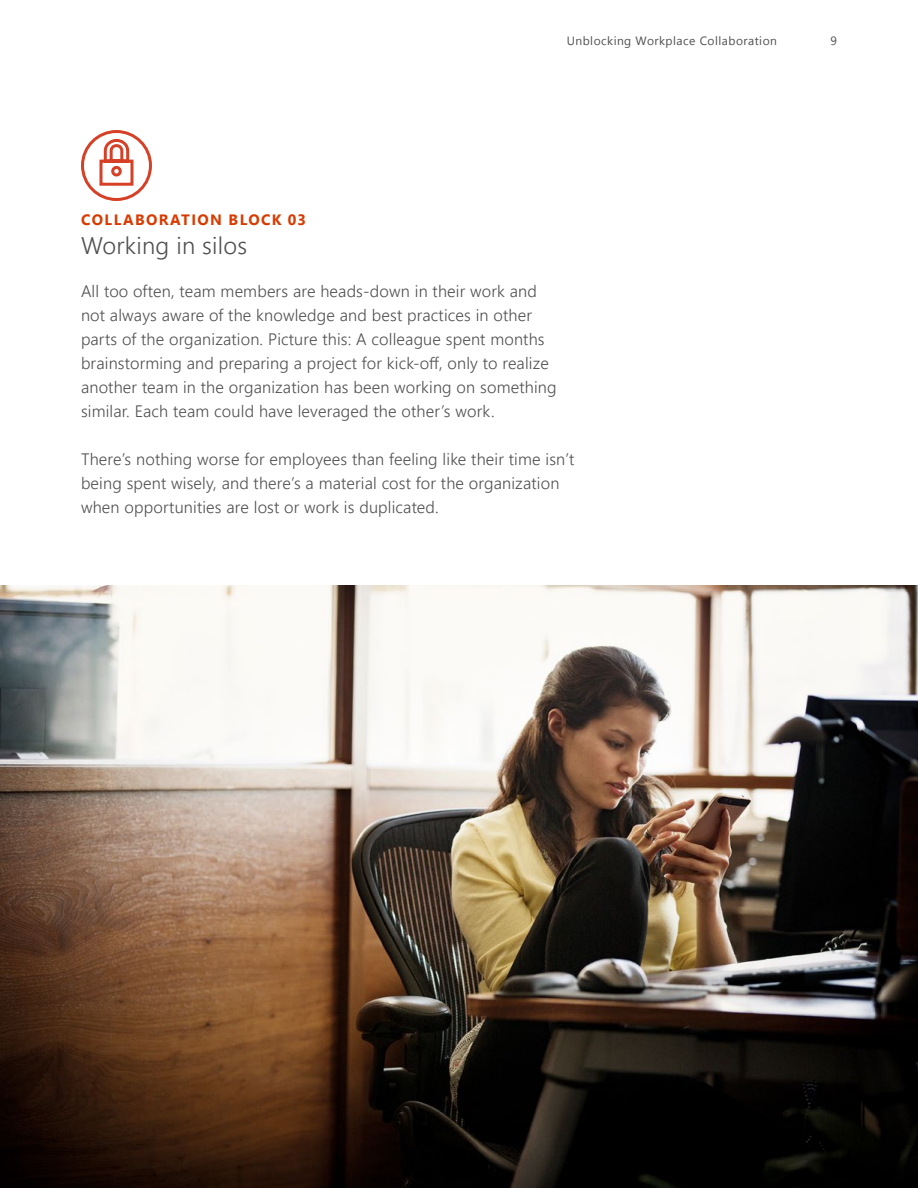
<style>
.page{position:relative;width:918px;height:1188px;background:#fff}
.page>*{position:absolute;margin:0;border:0;box-sizing:border-box;transform-origin:0 0}
.t1{font:300 24px "Segoe UI";letter-spacing:.01em;color:#505050}
.t2{font:300 16.5px/24px "Segoe UI";letter-spacing:.01em;color:#505050}
.t3{font:700 15px "Segoe UI";letter-spacing:.095em;color:#d83b01}
.t4{font:12px "Segoe UI";letter-spacing:.04em;color:#505050}
</style>
<div class="page">
<img style="left:0;top:585px;width:918px;height:603px">
<div style="left:81px;top:130px;width:71px;height:71px;border:3px solid #d64026;border-radius:50%"></div>
<svg style="left:98px;top:137px;width:37px;height:49px"></svg>
<p class="t4" style="left:567px;top:31px;width:212px">Unblocking Workplace Collaboration</p>
<p class="t4" style="left:831px;top:31px;width:8px">9</p>
<p class="t3" style="left:81px;top:208px;width:226px">COLLABORATION BLOCK 03</p>
<h1 class="t1" style="left:81px;top:227px;width:168px">Working in silos</h1>
<p class="t2" style="left:81px;top:278px;width:477px">All too often, team members are heads-down in their work and not always aware of the knowledge and best practices in other parts of the organization. Picture this: A colleague spent months brainstorming and preparing a project for kick-off, only to realize another team in the organization has been working on something similar. Each team could have leveraged the other’s work.</p>
<p class="t2" style="left:81px;top:447px;width:495px">There’s nothing worse for employees than feeling like their time isn’t being spent wisely, and there’s a material cost for the organization when opportunities are lost or work is duplicated.</p>
</div>
